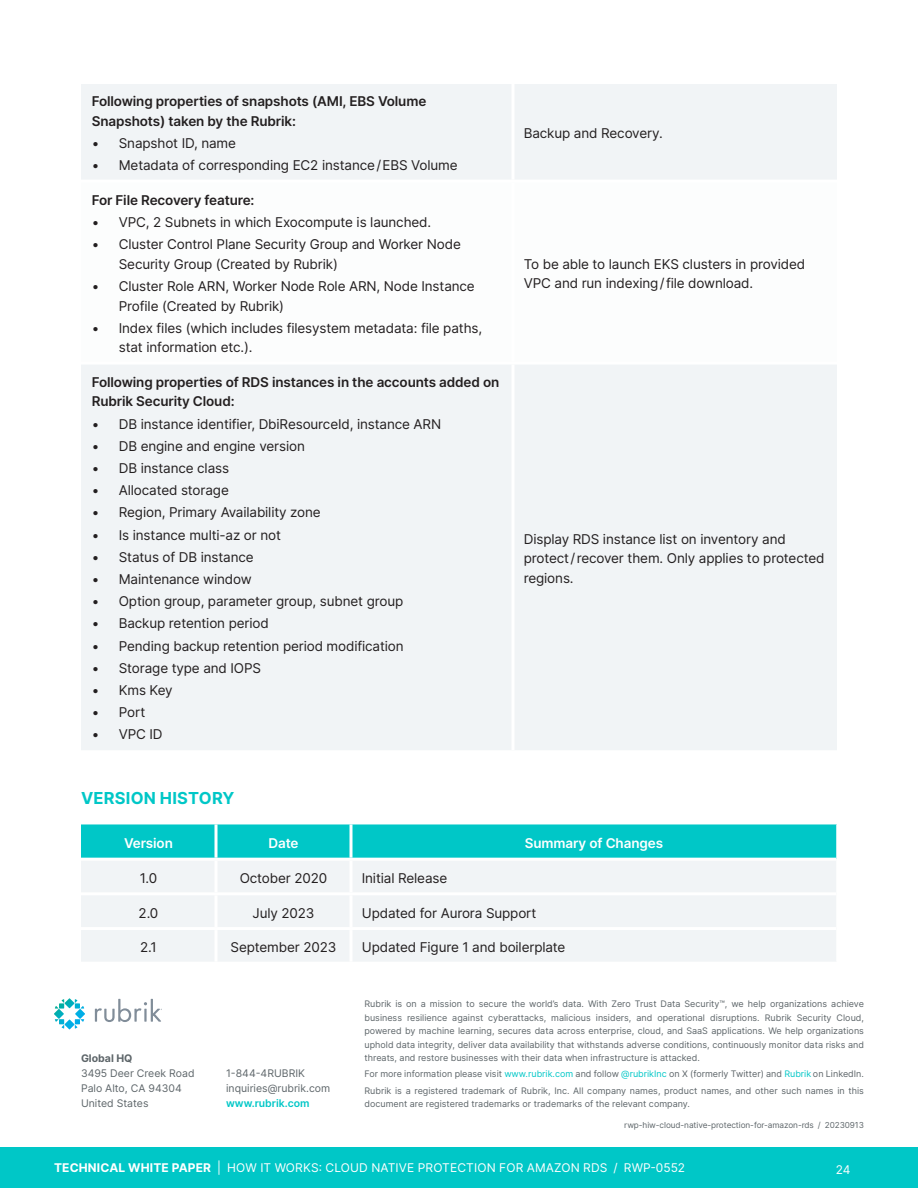
<style>
.page{position:relative;width:918px;height:1188px;background:#fff}
.page>*{position:absolute;margin:0;border:0;box-sizing:border-box;transform-origin:0 0}
.t1{font:700 16.5px "Inter";letter-spacing:.01em;color:#00c7c7}
.techBodyCell_left-aligned{font:13.5px/19.5px "Inter";letter-spacing:-.01em;color:#231f20}
.techBodyCell_left-aligned-2{font:600 13.5px/19.5px "Inter";letter-spacing:-.01em;color:#231f20}
.techBodyCell_center-aligned{font:13.5px "Inter";letter-spacing:-.01em;color:#231f20}
.techRowHead{font:600 13.5px "Inter";letter-spacing:-.01em;color:#fff}
.t2{font:12px "Inter";letter-spacing:.01em;color:#fff}
.t3{font:700 12px "Inter";color:#fff}
.t4{font:10.5px/15px "Inter";color:#5d6569}
.t5{font:600 10.5px "Inter";color:#00c7c7}
.t6{font:700 10.5px "Inter";color:#5d6569}
.t7{font:9px/13.5px "Inter";color:#5d6569;text-align:justify}
.t8{font:8.25px "Inter";letter-spacing:-.01em;color:#5d6569}
.s1{color:#00c7c7}
.s2{font-weight:700}
</style>
<div class="page">
<div style="left:0;top:1148px;width:918px;height:40px;background:#00c7c7"></div>
<svg style="left:54px;top:998px;width:31px;height:31px"></svg>
<svg style="left:95px;top:999px;width:67px;height:23px"></svg>
<div style="left:81px;top:84px;width:756px;height:666px;background:#f1f4f6"></div>
<svg style="left:81px;top:183px;width:756px;height:179px"></svg>
<hr style="left:512px;top:84px;width:2px;height:96px;background:#fff">
<hr style="left:81px;top:180px;width:432px;height:3px;background:#fff">
<hr style="left:513px;top:180px;width:324px;height:3px;background:#fff">
<hr style="left:512px;top:183px;width:2px;height:179px;background:#fff">
<hr style="left:81px;top:362px;width:432px;height:3px;background:#fff">
<hr style="left:513px;top:362px;width:324px;height:3px;background:#fff">
<hr style="left:512px;top:365px;width:2px;height:385px;background:#fff">
<div style="left:81px;top:824px;width:755px;height:34px;background:#00c7c7"></div>
<div style="left:81px;top:861px;width:755px;height:100px;background:#f1f4f6"></div>
<svg style="left:214px;top:824px;width:4px;height:34px"></svg>
<hr style="left:350px;top:824px;width:2px;height:34px;background:#fff">
<hr style="left:214px;top:861px;width:4px;height:31px;background:#fff">
<hr style="left:350px;top:861px;width:2px;height:31px;background:#fff">
<hr style="left:81px;top:892px;width:135px;height:3px;background:#fff">
<hr style="left:216px;top:892px;width:135px;height:3px;background:#fff">
<hr style="left:214px;top:895px;width:4px;height:32px;background:#fff">
<hr style="left:351px;top:892px;width:485px;height:3px;background:#fff">
<hr style="left:350px;top:895px;width:2px;height:32px;background:#fff">
<hr style="left:81px;top:927px;width:135px;height:3px;background:#fff">
<hr style="left:216px;top:927px;width:135px;height:3px;background:#fff">
<hr style="left:214px;top:930px;width:4px;height:32px;background:#fff">
<hr style="left:351px;top:927px;width:485px;height:3px;background:#fff">
<hr style="left:350px;top:930px;width:2px;height:32px;background:#fff">
<p class="techBodyCell_left-aligned-2" style="left:92px;top:91px;width:336px">Following properties of snapshots (AMI, EBS Volume<br>Snapshots) taken by the Rubrik:</p>
<p class="techBodyCell_left-aligned" style="left:92px;top:133px;width:146px">• Snapshot ID, name</p>
<p class="techBodyCell_left-aligned" style="left:92px;top:155px;width:367px">• Metadata of corresponding EC2 instance /EBS Volume</p>
<p class="techBodyCell_left-aligned-2" style="left:92px;top:190px;width:164px">For File Recovery feature:</p>
<p class="techBodyCell_left-aligned" style="left:92px;top:212px;width:341px">• VPC, 2 Subnets in which Exocompute is launched.</p>
<p class="techBodyCell_left-aligned" style="left:119px;top:234px;width:344px;text-indent:-27px">• Cluster Control Plane Security Group and Worker Node<br>Security Group (Created by Rubrik)</p>
<p class="techBodyCell_left-aligned" style="left:119px;top:276px;width:358px;text-indent:-27px">• Cluster Role ARN, Worker Node Role ARN, Node Instance<br>Profile (Created by Rubrik)</p>
<p class="techBodyCell_left-aligned" style="left:119px;top:318px;width:365px;text-indent:-27px">• Index files (which includes filesystem metadata: file paths, stat information etc.).</p>
<p class="techBodyCell_left-aligned-2" style="left:92px;top:372px;width:409px">Following properties of RDS instances in the accounts added on<br>Rubrik Security Cloud:</p>
<p class="techBodyCell_left-aligned" style="left:92px;top:414px;width:351px">• DB instance identifier, DbiResourceId, instance ARN</p>
<p class="techBodyCell_left-aligned" style="left:92px;top:436px;width:215px">• DB engine and engine version</p>
<p class="techBodyCell_left-aligned" style="left:92px;top:458px;width:139px">• DB instance class</p>
<p class="techBodyCell_left-aligned" style="left:92px;top:480px;width:139px">• Allocated storage</p>
<p class="techBodyCell_left-aligned" style="left:92px;top:502px;width:230px">• Region, Primary Availability zone</p>
<p class="techBodyCell_left-aligned" style="left:92px;top:525px;width:191px">• Is instance multi-az or not</p>
<p class="techBodyCell_left-aligned" style="left:92px;top:547px;width:164px">• Status of DB instance</p>
<p class="techBodyCell_left-aligned" style="left:92px;top:569px;width:161px">• Maintenance window</p>
<p class="techBodyCell_left-aligned" style="left:92px;top:591px;width:313px">• Option group, parameter group, subnet group</p>
<p class="techBodyCell_left-aligned" style="left:92px;top:613px;width:178px">• Backup retention period</p>
<p class="techBodyCell_left-aligned" style="left:92px;top:636px;width:313px">• Pending backup retention period modification</p>
<p class="techBodyCell_left-aligned" style="left:92px;top:658px;width:171px">• Storage type and IOPS</p>
<p class="techBodyCell_left-aligned" style="left:92px;top:680px;width:82px">• Kms Key</p>
<p class="techBodyCell_left-aligned" style="left:92px;top:702px;width:55px">• Port</p>
<p class="techBodyCell_left-aligned" style="left:92px;top:724px;width:72px">• VPC ID</p>
<p class="techBodyCell_left-aligned" style="left:524px;top:123px;width:141px">Backup and Recovery.</p>
<p class="techBodyCell_left-aligned" style="left:524px;top:254px;width:283px">To be able to launch EKS clusters in provided<br>VPC and run indexing /file download.</p>
<p class="techBodyCell_left-aligned" style="left:524px;top:529px;width:302px">Display RDS instance list on inventory and protect/recover them. Only applies to protected regions.</p>
<h1 class="t1" style="left:81px;top:786px;width:155px">VERSION HISTORY</h1>
<p class="techRowHead" style="left:124px;top:833px;width:50px">Version</p>
<p class="techRowHead" style="left:268px;top:833px;width:32px">Date</p>
<p class="techRowHead" style="left:525px;top:833px;width:140px">Summary of Changes</p>
<p class="techBodyCell_center-aligned" style="left:140px;top:868px;width:19px">1.0</p>
<p class="techBodyCell_center-aligned" style="left:240px;top:868px;width:89px">October 2020</p>
<p class="techBodyCell_left-aligned" style="left:362px;top:868px;width:87px">Initial Release</p>
<p class="techBodyCell_center-aligned" style="left:139px;top:903px;width:21px">2.0</p>
<p class="techBodyCell_center-aligned" style="left:253px;top:903px;width:63px">July 2023</p>
<p class="techBodyCell_left-aligned" style="left:362px;top:903px;width:176px">Updated for Aurora Support</p>
<p class="techBodyCell_center-aligned" style="left:140px;top:938px;width:18px">2.1</p>
<p class="techBodyCell_center-aligned" style="left:231px;top:938px;width:107px">September 2023</p>
<p class="techBodyCell_left-aligned" style="left:362px;top:937px;width:205px">Updated Figure 1 and boilerplate</p>
<p class="t6" style="left:81px;top:1050px;width:53px">GLOBAL HQ</p>
<p class="t4" style="left:81px;top:1065px;width:115px">3495 Deer Creek Road<br>Palo Alto, CA 94304<br>United States</p>
<p class="t4" style="left:226px;top:1065px;width:106px">1-844-4RUBRIK inquiries@rubrik.com</p>
<p class="t5" style="left:226px;top:1095px;width:85px">www.rubrik.com</p>
<p class="t7" style="left:364px;top:997px;width:501px">Rubrik is on a mission to secure the world’s data. With Zero Trust Data Security™, we help organizations achieve business resilience against cyberattacks, malicious insiders, and operational disruptions. Rubrik Security Cloud, powered by machine learning, secures data across enterprise, cloud, and SaaS applications. We help organizations uphold data integrity, deliver data availability that withstands adverse conditions, continuously monitor data risks and threats, and restore businesses with their data when infrastructure is attacked.</p>
<p class="t7" style="left:364px;top:1066px;width:501px;line-height:16.2px">For more information please visit <span class="s1">www.rubrik.com</span> and follow <span class="s1">@rubrikInc</span> on X (formerly Twitter) and <span class="s1">Rubrik</span> on LinkedIn.<br>Rubrik is a registered trademark of Rubrik, Inc. All company names, product names, and other such names in this</p>
<p class="t7" style="left:364px;top:1097px;width:327px">document are registered trademarks or trademarks of the relevant company.</p>
<p class="t8" style="left:624px;top:1119px;width:241px">rwp-hiw-cloud-native-protection-for-amazon-rds / 20230913</p>
<p class="t3" style="left:54px;top:1159px;width:25px">TECHNICA</p>
<p class="t3" style="left:119px;top:1159px;width:62px">L WHITE PAP</p>
<p class="t2" style="left:196px;top:1159px;width:491px"><span class="s2">ER</span> | HOW IT WORKS: CLOUD NATIVE PROTECTION FOR AMAZON RDS / RWP-0552</p>
<p class="t2" style="left:836px;top:1160px;width:16px">24</p>
</div>
